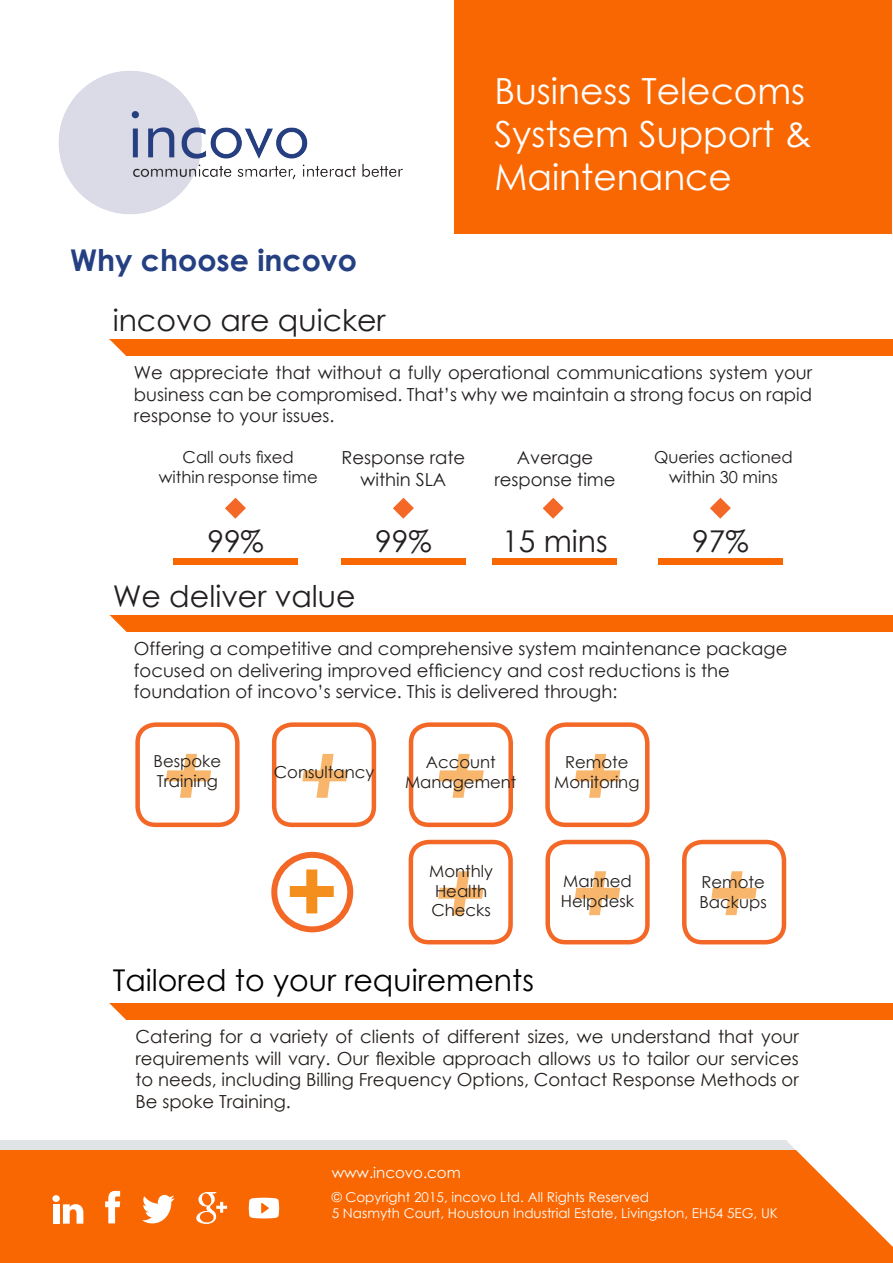
<style>
.page{position:relative;width:893px;height:1263px;background:#fff}
.page>*{position:absolute;margin:0;border:0;box-sizing:border-box;transform-origin:0 0}
.t1{font:italic 700 90px/117.3px "Century Gothic";color:#f48f1d}
.t2{font:700 90px "Century Gothic";color:#f48f1d}
.t3{font:36px "Century Gothic";color:#fff}
.t4{font:30px "Century Gothic";color:#231f20}
.t5{font:30px "Century Gothic";color:#000}
.t6{font:700 30px "Century Gothic";color:#254082}
.t7{font:18px/21.6px "Century Gothic";color:#231f20;text-align:justify}
.t8{font:18px/21.6px "Century Gothic";color:#241e1b;text-align:justify}
.t9{font:16.5px "Century Gothic";color:#241e1b}
.t10{font:16.5px "Century Gothic";color:#231f20}
.t11{font:15px "Century Gothic";color:#fff}
.t12{font:13.5px "Century Gothic";color:#fff}
</style>
<div class="page">
<div style="left:0;top:1140px;width:893px;height:112px;background:#e0e4e7"></div>
<div style="left:0;top:1150px;width:893px;height:113px;background:#f96702"></div>
<svg style="left:787px;top:1140px;width:106px;height:107px"></svg>
<div style="left:53px;top:1204px;width:6px;height:20px;background:#fff"></div>
<svg style="left:63px;top:1204px;width:20px;height:20px"></svg>
<div style="left:52px;top:1195px;width:8px;height:7px;background:#fff;border-radius:50%"></div>
<svg style="left:105px;top:1191px;width:15px;height:32px"></svg>
<svg style="left:142px;top:1195px;width:33px;height:28px"></svg>
<svg style="left:196px;top:1192px;width:31px;height:32px"></svg>
<svg style="left:249px;top:1197px;width:30px;height:21px"></svg>
<div style="left:454px;top:0;width:438px;height:233px;background:#f96702"></div>
<img style="left:58px;top:71px;width:345px;height:143px">
<div style="left:135px;top:722px;width:105px;height:105px;border:4px solid #f36827;border-radius:18px"></div>
<div style="left:271px;top:852px;width:82px;height:80px;border:6px solid #f36827;border-radius:50%"></div>
<div style="left:272px;top:722px;width:104px;height:105px;border:4px solid #f36827;border-radius:18px"></div>
<div style="left:409px;top:722px;width:104px;height:105px;border:4px solid #f36827;border-radius:18px"></div>
<div style="left:409px;top:840px;width:104px;height:104px;border:4px solid #f36827;border-radius:18px"></div>
<div style="left:545px;top:840px;width:105px;height:104px;border:4px solid #f36827;border-radius:18px"></div>
<div style="left:682px;top:840px;width:104px;height:104px;border:4px solid #f36827;border-radius:18px"></div>
<div style="left:545px;top:722px;width:104px;height:105px;border:4px solid #f36827;border-radius:18px"></div>
<div style="left:109px;top:339px;width:784px;height:17px;background:#f96702"></div>
<svg style="left:109px;top:339px;width:17px;height:17px"></svg>
<div style="left:109px;top:615px;width:784px;height:16px;background:#f96702"></div>
<svg style="left:109px;top:615px;width:22px;height:17px"></svg>
<div style="left:109px;top:1003px;width:784px;height:16px;background:#f96702"></div>
<svg style="left:109px;top:1003px;width:22px;height:17px"></svg>
<svg style="left:393px;top:498px;width:21px;height:21px"></svg>
<svg style="left:543px;top:498px;width:21px;height:21px"></svg>
<div style="left:341px;top:558px;width:124px;height:6px;background:#f96702"></div>
<div style="left:493px;top:558px;width:124px;height:6px;background:#f96702"></div>
<div style="left:174px;top:558px;width:124px;height:6px;background:#f96702"></div>
<div style="left:658px;top:558px;width:124px;height:6px;background:#f96702"></div>
<svg style="left:225px;top:498px;width:21px;height:21px"></svg>
<svg style="left:710px;top:498px;width:21px;height:21px"></svg>
<p class="t3" style="left:494px;top:65px;width:312px">Business Telecoms</p>
<p class="t3" style="left:494px;top:109px;width:319px">Systsem Support &amp;</p>
<p class="t3" style="left:494px;top:152px;width:239px">Maintenance</p>
<p class="t6" style="left:70px;top:238px;width:288px">Why choose incovo</p>
<p class="t4" style="left:113px;top:299px;width:274px">incovo are quicker</p>
<p class="t7" style="left:134px;top:362px;width:680px">We appreciate that without a fully operational communications system your business can be compromised. That’s why we maintain a strong focus on rapid response to your issues.</p>
<p class="t7" style="left:341px;top:447px;width:125px">Response rate</p>
<p class="t7" style="left:360px;top:468px;width:87px">within SLA</p>
<p class="t10" style="left:183px;top:446px;width:113px">Call outs fixed</p>
<p class="t10" style="left:159px;top:465px;width:160px">within response time</p>
<p class="t10" style="left:654px;top:446px;width:140px">Queries actioned</p>
<p class="t10" style="left:669px;top:465px;width:110px">within 30 mins</p>
<p class="t7" style="left:517px;top:447px;width:78px">Average</p>
<p class="t7" style="left:494px;top:468px;width:123px">response time</p>
<p class="t4" style="left:207px;top:520px;width:58px">99%</p>
<p class="t4" style="left:375px;top:520px;width:58px">99%</p>
<p class="t4" style="left:502px;top:520px;width:107px">15 mins</p>
<p class="t4" style="left:692px;top:520px;width:58px">97%</p>
<p class="t4" style="left:113px;top:575px;width:244px">We deliver value</p>
<p class="t7" style="left:134px;top:637px;width:655px">Offering a competitive and comprehensive system maintenance package</p>
<p class="t7" style="left:134px;top:659px;width:597px">focused on delivering improved efficiency and cost reductions is the</p>
<p class="t7" style="left:134px;top:680px;width:485px">foundation of incovo’s service. This is delivered through:</p>
<h1 class="t1" style="left:429px;top:713px;width:347px;text-indent:-272px">++++ +++</h1>
<p class="t9" style="left:154px;top:750px;width:69px">Bespoke</p>
<p class="t9" style="left:157px;top:770px;width:63px">Training</p>
<p class="t9" style="left:565px;top:750px;width:65px">Remote</p>
<p class="t9" style="left:554px;top:770px;width:87px">Monitoring</p>
<p class="t9" style="left:426px;top:750px;width:72px">Account</p>
<p class="t9" style="left:405px;top:770px;width:113px">Management</p>
<p class="t9" style="left:274px;top:761px;width:102px">Consultancy</p>
<p class="t9" style="left:429px;top:859px;width:65px">Monthly</p>
<p class="t9" style="left:435px;top:879px;width:54px">Health</p>
<p class="t9" style="left:431px;top:899px;width:61px">Checks</p>
<p class="t2" style="left:285px;top:823px;width:55px">+</p>
<p class="t9" style="left:563px;top:870px;width:70px">Manned</p>
<p class="t9" style="left:561px;top:890px;width:75px">Helpdesk</p>
<p class="t9" style="left:701px;top:870px;width:65px">Remote</p>
<p class="t9" style="left:699px;top:890px;width:69px">Backups</p>
<p class="t5" style="left:113px;top:959px;width:423px">Tailored to your requirements</p>
<p class="t8" style="left:135px;top:1025px;width:665px">Catering for a variety of clients of different sizes, we understand that your requirements will vary. Our flexible approach allows us to tailor our services to needs, including Billing Frequency Options, Contact Response Methods or</p>
<p class="t8" style="left:135px;top:1090px;width:157px">Be spoke Training.</p>
<p class="t11" style="left:332px;top:1161px;width:131px">www.incovo.com</p>
<p class="t12" style="left:332px;top:1187px;width:319px">© Copyright 2015, incovo Ltd. All Rights Reserved</p>
<p class="t12" style="left:332px;top:1204px;width:448px">5 Nasmyth Court, Houstoun Industrial Estate, Livingston, EH54 5EG, UK</p>
</div>
